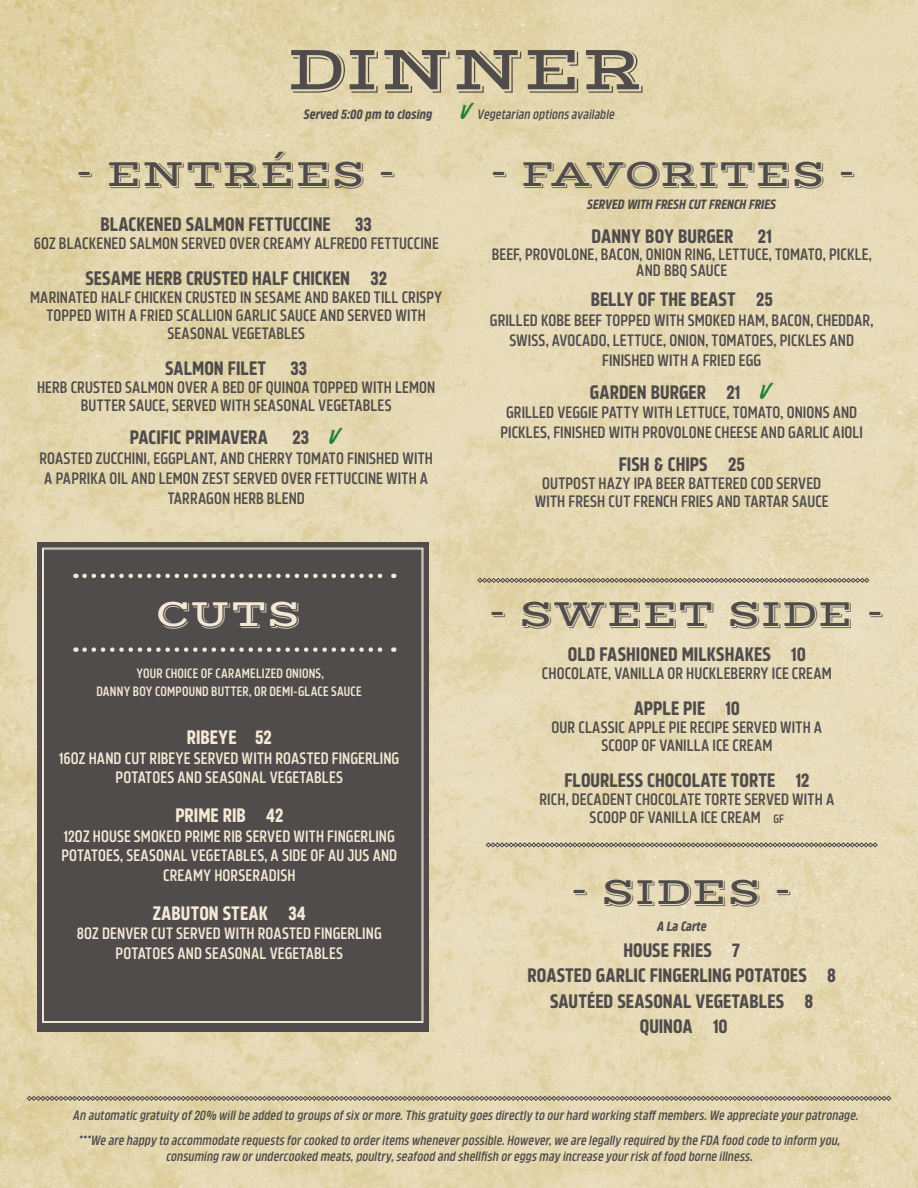
<style>
.page{position:relative;width:918px;height:1188px;background:#fff}
.page>*{position:absolute;margin:0;border:0;box-sizing:border-box;transform-origin:0 0}
.t1{font:64.5px "Vast Shadow";letter-spacing:-.025em;color:#504c4b}
.t2{font:39px "Vast Shadow";letter-spacing:-.025em;color:#504c4b}
.t3{font:39px "Vast Shadow";color:#f2e8d4}
.t4{font:700 condensed 19.5px "Amfibia";color:#504c4b}
.t5{font:700 condensed 19.5px "Amfibia";letter-spacing:.005em;color:#504c4c}
.t6{font:700 condensed 19.5px "Amfibia";color:#f4e9d5}
.t7{font:600 condensed 16.5px/18px "Amfibia";letter-spacing:.01em;color:#504c4b;text-align:center}
.t8{font:600 condensed 16.5px/19.8px "Amfibia";letter-spacing:.01em;color:#504c4c;text-align:center}
.t9{font:600 condensed 16.5px/19.5px "Amfibia";letter-spacing:.01em;color:#f4e9d5;text-align:center}
.t10{font:italic 600 condensed 13.5px/16.2px "Amfibia";color:#504c4b;text-align:center}
.t11{font:600 condensed 13.5px "Amfibia";letter-spacing:.015em;color:#f4e9d5}
.t12{font:italic 700 condensed 13.5px "Amfibia";color:#504c4b}
.s1{font-family:"Broken Wings";font-weight:400;font-style:normal;font-stretch:normal;font-size:20.85px;color:#248033}
.s2{font-family:"Broken Wings";font-weight:400;font-stretch:normal;font-size:20.85px;color:#248033}
.s3{font-family:"Broken Wings";font-weight:400;font-stretch:normal;font-size:20.85px;color:#217f3e}
.s4{font-size:12px}
</style>
<div class="page">
<img style="left:0;top:0;width:918px;height:1188px">
<svg style="left:477px;top:578px;width:392px;height:5px;background:#9a927e"></svg>
<svg style="left:27px;top:1096px;width:864px;height:5px;background:#9a927d"></svg>
<div style="left:37px;top:542px;width:391px;height:489px;background:#504c4b"></div>
<svg style="left:42px;top:548px;width:381px;height:475px"></svg>
<svg style="left:85px;top:647px;width:309px;height:5px"></svg>
<svg style="left:85px;top:574px;width:309px;height:4px"></svg>
<svg style="left:486px;top:842px;width:392px;height:5px;background:#9c9480"></svg>
<p class="t1" style="left:287px;top:30px;width:359px">DINNER</p>
<p class="t12" style="left:304px;top:106px;width:130px">Served 5:00 pm to closing</p>
<p class="t10" style="left:461px;top:107px;width:158px"><span class="s1">V</span> Vegetarianoptionsavailable</p>
<p class="t2" style="left:76px;top:150px;width:322px">- ENTRÉES -</p>
<p class="t4" style="left:100px;top:212px;width:273px">BLACKENED SALMON FETTUCCINE 33</p>
<p class="t7" style="left:34px;top:236px;width:406px">6OZ BLACKENED SALMON SERVED OVER CREAMY ALFREDO FETTUCCINE</p>
<p class="t4" style="left:85px;top:266px;width:303px">SESAME HERB CRUSTED HALF CHICKEN 32</p>
<p class="t7" style="left:30px;top:290px;width:414px">MARINATED HALF CHICKEN CRUSTED IN SESAME AND BAKED TILL CRISPY<br>TOPPED WITH A FRIED SCALLION GARLIC SAUCE AND SERVED WITH<br>SEASONAL VEGETABLES</p>
<p class="t4" style="left:165px;top:356px;width:144px">SALMON FILET 33</p>
<p class="t7" style="left:37px;top:380px;width:400px">HERB CRUSTED SALMON OVER A BED OF QUINOA TOPPED WITH LEMON<br>BUTTER SAUCE, SERVED WITH SEASONAL VEGETABLES</p>
<p class="t4" style="left:130px;top:425px;width:215px">PACIFIC PRIMAVERA 23 <span class="s2">V</span></p>
<p class="t7" style="left:39px;top:450px;width:395px;line-height:19.8px">ROASTED ZUCCHINI, EGGPLANT, AND CHERRY TOMATO FINISHED WITH<br>A PAPRIKA OIL AND LEMON ZEST SERVED OVER FETTUCCINE WITH A<br>TARRAGON HERB BLEND</p>
<p class="t3" style="left:156px;top:590px;width:147px">CUTS</p>
<p class="t11" style="left:137px;top:665px;width:189px">YOUR CHOICE OF CARAMELIZED ONIONS,</p>
<p class="t11" style="left:96px;top:683px;width:267px">DANNY BOY COMPOUND BUTTER, OR DEMI-GLACE SAUCE</p>
<p class="t6" style="left:187px;top:725px;width:86px">RIBEYE 52</p>
<p class="t9" style="left:59px;top:750px;width:342px">16OZ HAND CUT RIBEYE SERVED WITH ROASTED FINGERLING<br>POTATOES AND SEASONAL VEGETABLES</p>
<p class="t6" style="left:175px;top:803px;width:109px">PRIME RIB 42</p>
<p class="t9" style="left:61px;top:828px;width:337px">12OZ HOUSE SMOKED PRIME RIB SERVED WITH FINGERLING<br>POTATOES, SEASONAL VEGETABLES, A SIDE OF AU JUS AND<br>CREAMY HORSERADISH</p>
<p class="t6" style="left:153px;top:901px;width:155px">ZABUTON STEAK 34</p>
<p class="t9" style="left:77px;top:925px;width:306px">8OZ DENVER CUT SERVED WITH ROASTED FINGERLING<br>POTATOES AND SEASONAL VEGETABLES</p>
<p class="t2" style="left:491px;top:150px;width:367px">- FAVORITES -</p>
<p class="t12" style="left:587px;top:196px;width:190px">SERVED WITH FRESH CUT FRENCH FRIES</p>
<p class="t5" style="left:592px;top:224px;width:182px">DANNY BOY BURGER 21</p>
<p class="t8" style="left:492px;top:247px;width:382px;line-height:16.5px">BEEF, PROVOLONE, BACON, ONION RING, LETTUCE, TOMATO, PICKLE,<br>AND BBQ SAUCE</p>
<p class="t5" style="left:591px;top:287px;width:184px">BELLY OF THE BEAST 25</p>
<p class="t8" style="left:490px;top:312px;width:385px">GRILLED KOBE BEEF TOPPED WITH SMOKED HAM, BACON, CHEDDAR,<br>SWISS, AVOCADO, LETTUCE, ONION, TOMATOES, PICKLES AND<br>FINISHED WITH A FRIED EGG</p>
<p class="t5" style="left:590px;top:379px;width:185px">GARDEN BURGER 21 <span class="s3">V</span></p>
<p class="t8" style="left:500px;top:404px;width:364px">GRILLED VEGGIE PATTY WITH LETTUCE, TOMATO, ONIONS AND<br>PICKLES, FINISHED WITH PROVOLONE CHEESE AND GARLIC AIOLI</p>
<p class="t5" style="left:619px;top:452px;width:128px">FISH &amp; CHIPS 25</p>
<p class="t8" style="left:542px;top:475px;width:280px">OUTPOST HAZY IPA BEER BATTERED COD SERVED</p>
<p class="t8" style="left:535px;top:493px;width:295px">WITH FRESH CUT FRENCH FRIES AND TARTAR SAUCE</p>
<p class="t2" style="left:489px;top:590px;width:397px">- SWEET SIDE -</p>
<p class="t4" style="left:568px;top:642px;width:239px">OLD FASHIONED MILKSHAKES 10</p>
<p class="t7" style="left:542px;top:666px;width:291px">CHOCOLATE, VANILLA OR HUCKLEBERRY ICE CREAM</p>
<p class="t4" style="left:634px;top:696px;width:108px">APPLE PIE 10</p>
<p class="t7" style="left:552px;top:720px;width:272px">OUR CLASSIC APPLE PIE RECIPE SERVED WITH A</p>
<p class="t7" style="left:601px;top:738px;width:173px">SCOOP OF VANILLA ICE CREAM</p>
<p class="t4" style="left:564px;top:768px;width:247px">FLOURLESS CHOCOLATE TORTE 12</p>
<p class="t7" style="left:540px;top:792px;width:296px">RICH, DECADENT CHOCOLATE TORTE SERVED WITH A</p>
<p class="t7" style="left:590px;top:810px;width:196px">SCOOP OF VANILLA ICE CREAM <span class="s4">GF</span></p>
<p class="t2" style="left:571px;top:868px;width:223px">- SIDES -</p>
<p class="t4" style="left:623px;top:937px;width:118px">HOUSE FRIES 7</p>
<p class="t4" style="left:528px;top:963px;width:310px">ROASTED GARLIC FINGERLING POTATOES 8</p>
<p class="t4" style="left:550px;top:988px;width:265px">SAUTÉED SEASONAL VEGETABLES 8</p>
<p class="t4" style="left:640px;top:1014px;width:89px">QUINOA 10</p>
<p class="t12" style="left:657px;top:918px;width:51px">A La Carte</p>
<p class="t10" style="left:73px;top:1109px;width:790px">Anautomaticgratuityof20% willbeaddedtogroupsofsixormore.Thisgratuitygoesdirectlytoourhardworkingstaff members.Weappreciateyourpatronage.</p>
<p class="t10" style="left:78px;top:1133px;width:766px">***Wearehappytoaccommodaterequestsforcookedtoorderitemswheneverpossible.However,wearelegallyrequiredbytheFDA foodcodetoinform you, consumingraw orundercookedmeats,poultry,seafoodandshellfishoreggsmayincreaseyourriskoffoodborneillness.</p>
</div>
